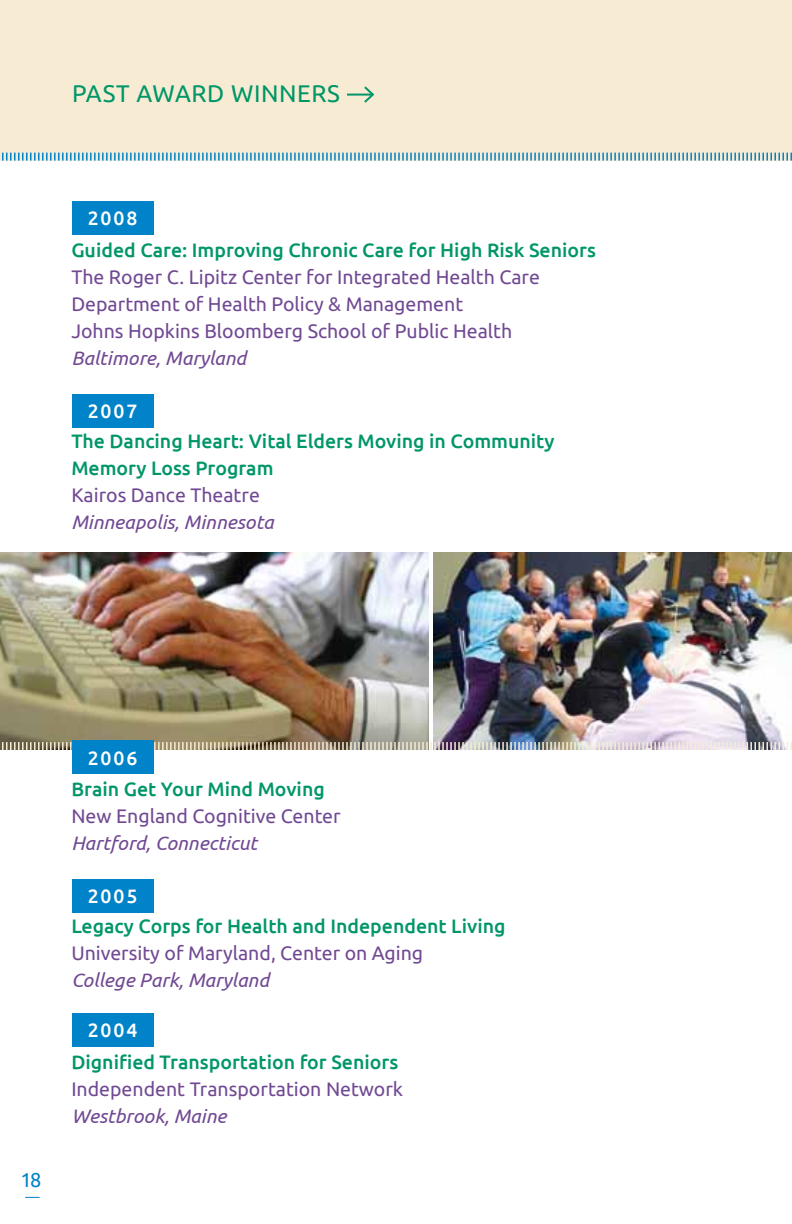
<style>
.page{position:relative;width:792px;height:1224px;background:#fff}
.page>*{position:absolute;margin:0;border:0;box-sizing:border-box;transform-origin:0 0}
.t1{font:24px "Ubuntu";color:#009669}
.t2{font:20px "Ubuntu";color:#0083c8}
.t3{font:19.6px/27px "Ubuntu";color:#714993}
.t4{font:500 19.6px/27px "Ubuntu";color:#009669}
.t5{font:italic 19.6px "Ubuntu";color:#714993}
.t6{font:500 19.4px "Ubuntu";letter-spacing:.1em;color:#fff}
</style>
<div class="page">
<img style="left:433px;top:553px;width:359px;height:188px">
<img style="left:0;top:553px;width:429px;height:188px">
<img style="left:0;top:741px;width:792px;height:11px">
<div style="left:0;top:0;width:792px;height:161px;background:#f7ecd3"></div>
<svg style="left:2px;top:152px;width:790px;height:9px"></svg>
<svg style="left:25px;top:1197px;width:15px;height:1px"></svg>
<hr style="left:347px;top:94px;width:26px;height:2px;background:#009669">
<svg style="left:362px;top:86px;width:13px;height:17px"></svg>
<div style="left:72px;top:202px;width:81px;height:33px;background:#0083c8"></div>
<div style="left:72px;top:395px;width:81px;height:33px;background:#0083c8"></div>
<div style="left:72px;top:741px;width:81px;height:33px;background:#0083c8"></div>
<div style="left:72px;top:880px;width:81px;height:33px;background:#0083c8"></div>
<div style="left:72px;top:1014px;width:81px;height:33px;background:#0083c8"></div>
<p class="t1" style="left:72px;top:79px;width:15px">past</p>
<p class="t1" style="left:137px;top:79px;width:19px">award</p>
<p class="t1" style="left:231px;top:79px;width:17px">winners</p>
<p class="t6" style="left:88px;top:206px;width:51px">2008</p>
<p class="t4" style="left:71px;top:236px;width:526px">Guided Care: I mproving Chronic Care for H igh Risk Seniors</p>
<p class="t3" style="left:71px;top:263px;width:470px">The Roger C. Lipitz Center for Integrated Health Care<br>Department of Health Policy &amp; Management<br>Johns Hopkins Bloomberg School of Public Health</p>
<p class="t5" style="left:71px;top:346px;width:176px">Baltimore, Maryland</p>
<p class="t6" style="left:88px;top:399px;width:51px">2007</p>
<p class="t4" style="left:71px;top:427px;width:485px">The Dancing Heart: Vital Elders Moving in Community<br>Memory Loss Program</p>
<p class="t3" style="left:71px;top:481px;width:190px">Kairos Dance Theatre</p>
<p class="t5" style="left:71px;top:510px;width:204px">Minneapolis, Minnesota</p>
<p class="t2" style="left:20px;top:1168px;width:22px">18</p>
<p class="t6" style="left:88px;top:745px;width:51px">2006</p>
<p class="t4" style="left:71px;top:775px;width:255px">Brain Get Your Mind Moving</p>
<p class="t3" style="left:71px;top:802px;width:271px">New England Cognitive Center</p>
<p class="t5" style="left:71px;top:831px;width:187px">Hartford, Connecticut</p>
<p class="t6" style="left:88px;top:884px;width:51px">2005</p>
<p class="t4" style="left:71px;top:911px;width:436px">Legacy Corps for Health and I ndependent Living</p>
<p class="t3" style="left:71px;top:938px;width:353px">University of Maryland, Center on Aging</p>
<p class="t5" style="left:71px;top:968px;width:199px">College Park, Maryland</p>
<p class="t6" style="left:88px;top:1018px;width:51px">2004</p>
<p class="t4" style="left:71px;top:1048px;width:328px">Dignified Transportation for Seniors</p>
<p class="t3" style="left:71px;top:1075px;width:333px">Independent Transportation Network</p>
<p class="t5" style="left:71px;top:1105px;width:157px">Westbrook, Maine</p>
</div>
